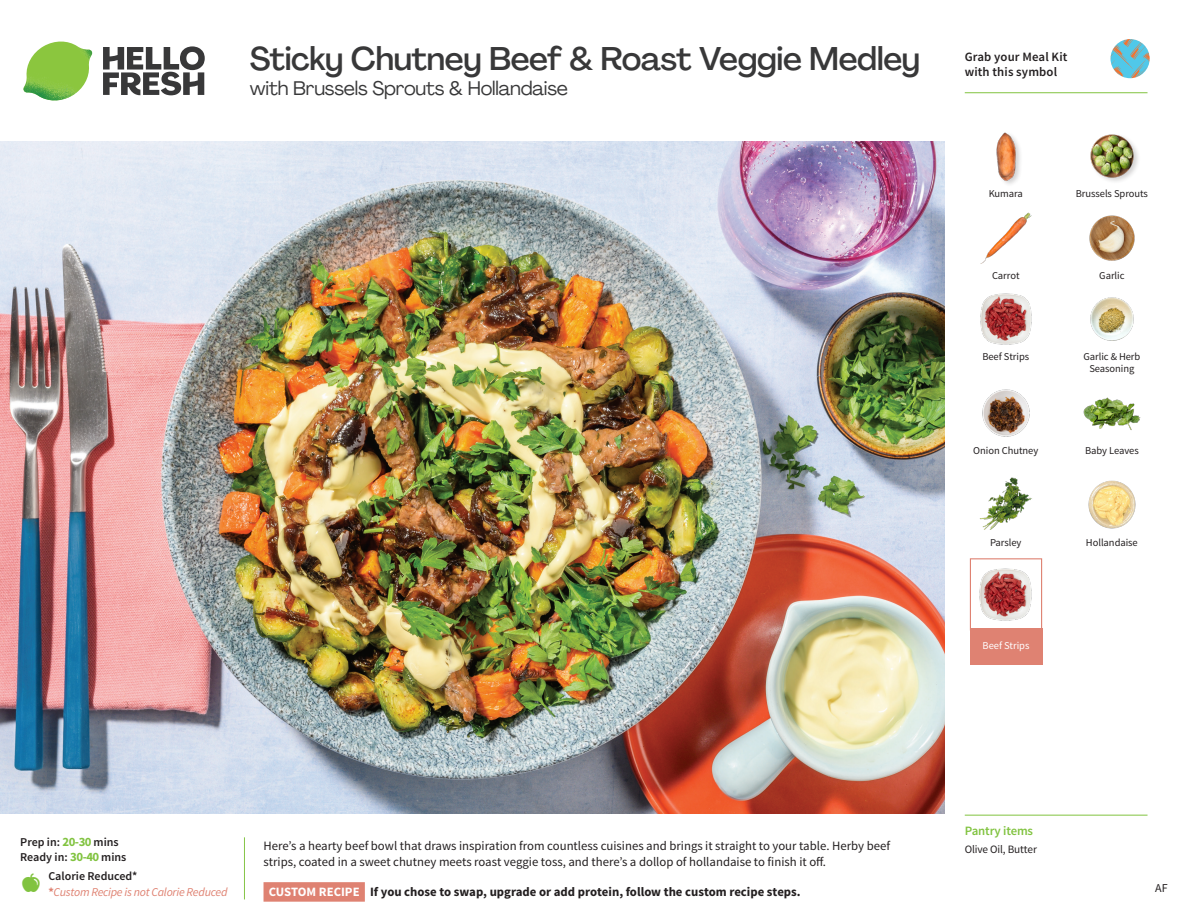
<style>
.page{position:relative;width:1188px;height:918px;background:#fff}
.page>*{position:absolute;margin:0;border:0;box-sizing:border-box;transform-origin:0 0}
._15_Titel_UK{font:500 32.4px "Agrandir";letter-spacing:-.015em;color:#383839}
._15_Titel_UK-2{font:19.5px "Agrandir";letter-spacing:-.01em;color:#383839}
.Step_6_Text_AU{font:12.75px/16.5px "Source Sans Pro";color:#231f20}
.Step_6_Text_AU-2{font:700 12.75px "Source Sans Pro";color:#231f20}
.t1{font:600 12.75px/15px "Source Sans Pro";letter-spacing:.01em;color:#231f20}
._04_Headers_Front{font:600 12.75px "Source Sans Pro";letter-spacing:-.01em;color:#81c340}
._04_Intro{font:600 12px "Source Sans Pro";color:#231f20}
._04_Intro-2{font:italic 12px "Source Sans Pro";letter-spacing:-.02em;color:#df8272}
.t2{font:12px "Source Sans Pro";color:#231f20}
._05_Pantry{font:11.25px "Source Sans Pro";letter-spacing:-.01em;color:#231f20}
._18_FRONT_ingredients{font:10.5px/12px "Source Sans Pro";letter-spacing:-.005em;color:#231f20;text-align:center}
._18_FRONT_ingredients-2{font:10.5px "Source Sans Pro";letter-spacing:-.005em;color:#fff}
.s1{font-weight:700;font-size:12.75px;color:#81c340}
.s2{font-weight:700;font-style:normal}
.s3{color:#fff}
</style>
<div class="page">
<svg style="left:103px;top:46px;width:102px;height:49px"></svg>
<img style="left:23px;top:42px;width:69px;height:59px">
<svg style="left:1093px;top:39px;width:57px;height:55px"></svg>
<svg style="left:244px;top:837px;width:121px;height:65px"></svg>
<img style="left:0;top:142px;width:945px;height:672px">
<div style="left:970px;top:558px;width:72px;height:73px;border:1px solid #df8272"></div>
<div style="left:970px;top:628px;width:72px;height:37px;background:#df8272"></div>
<img style="left:979px;top:568px;width:53px;height:53px">
<img style="left:1090px;top:297px;width:44px;height:44px">
<img style="left:1083px;top:397px;width:58px;height:33px">
<img style="left:982px;top:389px;width:48px;height:48px">
<img style="left:979px;top:477px;width:53px;height:53px">
<img style="left:980px;top:293px;width:52px;height:52px">
<img style="left:980px;top:212px;width:52px;height:52px">
<img style="left:1089px;top:215px;width:46px;height:46px">
<img style="left:996px;top:132px;width:24px;height:51px">
<img style="left:1090px;top:134px;width:48px;height:48px">
<img style="left:1088px;top:480px;width:48px;height:49px">
<hr style="left:965px;top:815px;width:183px;height:1px;background:#81c340">
<hr style="left:965px;top:92px;width:183px;height:1px;background:#81c340">
<p class="_15_Titel_UK" style="left:250px;top:39px;width:672px">Sticky Chutney Beef &amp; Roast Veggie Medley</p>
<p class="_15_Titel_UK-2" style="left:250px;top:76px;width:320px">with Brussels Sprouts &amp; Hollandaise</p>
<p class="t1" style="left:965px;top:50px;width:104px">Grab your Meal Kit with this symbol</p>
<p class="_18_FRONT_ingredients" style="left:989px;top:188px;width:36px">Kumara</p>
<p class="_18_FRONT_ingredients" style="left:1076px;top:188px;width:74px">Brussels Sprouts</p>
<p class="_18_FRONT_ingredients" style="left:992px;top:270px;width:29px">Carrot</p>
<p class="_18_FRONT_ingredients" style="left:1099px;top:270px;width:27px">Garlic</p>
<p class="_18_FRONT_ingredients" style="left:982px;top:351px;width:48px">Beef Strips</p>
<p class="_18_FRONT_ingredients" style="left:1083px;top:350px;width:58px">Garlic &amp; Herb<br>Seasoning</p>
<p class="_18_FRONT_ingredients" style="left:973px;top:445px;width:67px">Onion Chutney</p>
<p class="_18_FRONT_ingredients" style="left:1085px;top:445px;width:55px">Baby Leaves</p>
<p class="_18_FRONT_ingredients" style="left:990px;top:536px;width:33px">Parsley</p>
<p class="_18_FRONT_ingredients" style="left:1086px;top:536px;width:53px">Hollandaise</p>
<p class="_18_FRONT_ingredients-2" style="left:983px;top:639px;width:48px">Beef Strips</p>
<p class="_04_Intro" style="left:20px;top:835px;width:100px">Prep in: <span class="s1">20-30</span> mins</p>
<p class="_04_Intro" style="left:20px;top:850px;width:108px">Ready in: <span class="s1">30-40</span> mins</p>
<p class="_04_Intro" style="left:48px;top:868px;width:91px">Calorie Reduced*</p>
<p class="_04_Intro-2" style="left:48px;top:884px;width:181px"><span class="s2">*</span>Custom Recipe is not Calorie Reduced</p>
<p class="Step_6_Text_AU" style="left:264px;top:838px;width:628px">Here’s a hearty beef bowl that draws inspiration from countless cuisines and brings it straight to your table. Herby beef strips, coated in a sweet chutney meets roast veggie toss, and there’s a dollop of hollandaise to finish it off.</p>
<p class="Step_6_Text_AU-2" style="left:269px;top:883px;width:533px"><span class="s3">CUSTOM RECIPE</span> If you chose to swap, upgrade or add protein, follow the custom recipe steps.</p>
<p class="_04_Headers_Front" style="left:965px;top:822px;width:70px">Pantry items</p>
<p class="_05_Pantry" style="left:965px;top:842px;width:74px">Olive Oil, Butter</p>
<p class="t2" style="left:1155px;top:880px;width:14px">AF</p>
</div>
